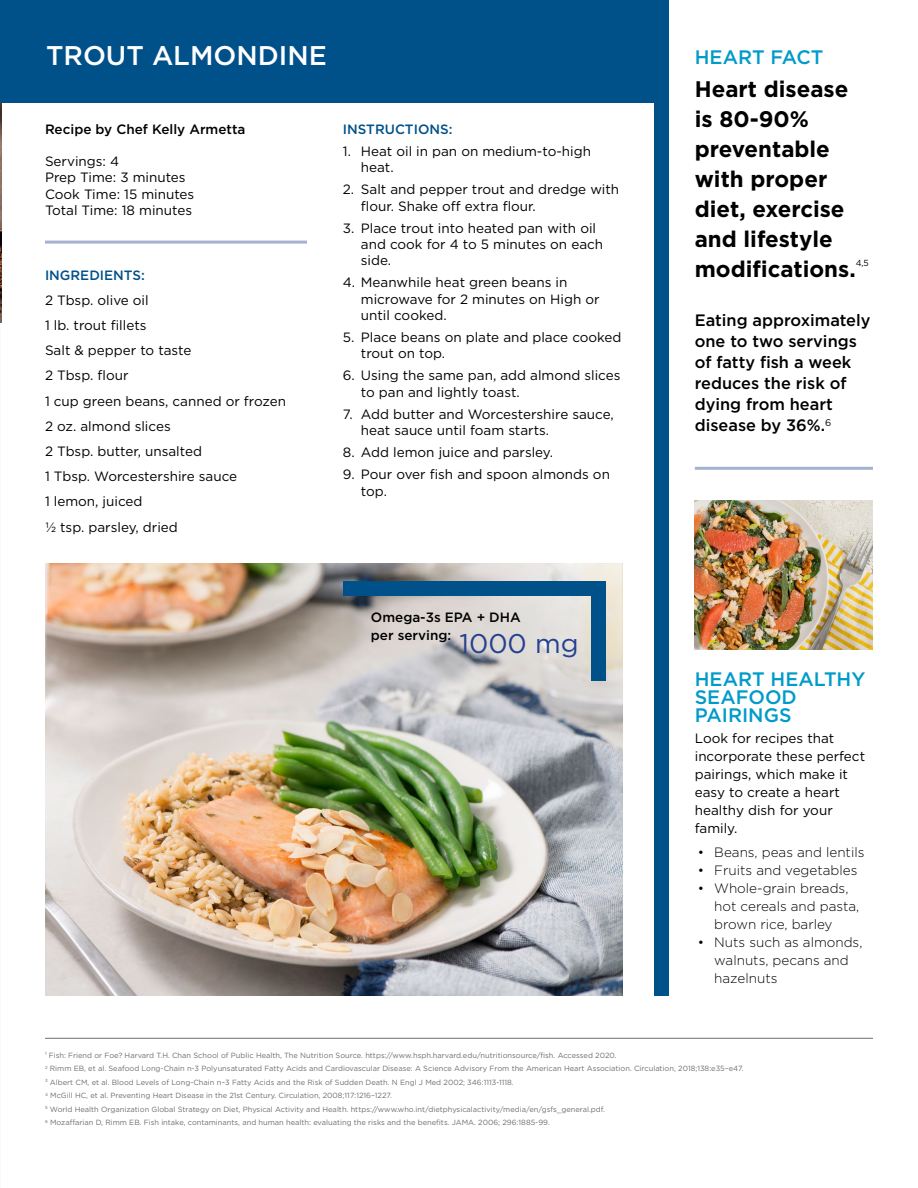
<style>
.page{position:relative;width:918px;height:1188px;background:#fff}
.page>*{position:absolute;margin:0;border:0;box-sizing:border-box;transform-origin:0 0}
.t1{font:500 27px "Gotham";color:#fff}
.t2{font:27px "Gotham";color:#25408f}
.t3{font:700 22.5px/30px "Gotham";color:#000}
.t4{font:500 19.5px/18px "Gotham";color:#009bca}
.t5{font:500 16.5px/21px "Gotham";color:#000}
.t6{font:13.5px/16.2px "Gotham";color:#000}
.t7{font:300 13.5px/18px "Gotham";color:#000}
.t8{font:500 13.5px/18px "Gotham";color:#000}
.t9{font:500 13.5px "Gotham";color:#005089}
.t10{font:8.7px "Gotham";color:#000}
.t11{font:7.5px/13.5px "Gotham";color:#6d6e71}
</style>
<div class="page">
<hr style="left:45px;top:1038px;width:828px;height:1px;background:#6d6e71">
<img style="left:0;top:103px;width:1px;height:219px">
<img style="left:45px;top:563px;width:578px;height:432px">
<img style="left:257px;top:563px;width:366px;height:236px">
<hr style="left:45px;top:241px;width:262px;height:3px;background:#a3b3d0">
<div style="left:0;top:0;width:661px;height:103px;background:#005089"></div>
<div style="left:654px;top:0;width:14px;height:995px;background:#005089"></div>
<hr style="left:695px;top:467px;width:178px;height:3px;background:#a3b3d0">
<img style="left:695px;top:500px;width:178px;height:150px">
<div style="left:591px;top:589px;width:15px;height:92px;background:#005089"></div>
<div style="left:344px;top:581px;width:262px;height:14px;background:#005089"></div>
<h1 class="t1" style="left:46px;top:37px;width:282px">TROUT ALMONDINE</h1>
<h1 class="t1" style="left:52px;top:46px;width:282px">TROUT ALMONDINE</h1>
<p class="t8" style="left:45px;top:120px;width:202px">Recipe by Chef Kelly Armetta</p>
<p class="t6" style="left:45px;top:153px;width:151px">Servings: 4<br>Prep Time: 3 minutes<br>Cook Time: 15 minutes<br>Total Time: 18 minutes</p>
<p class="t9" style="left:45px;top:266px;width:101px">INGREDIENTS:</p>
<p class="t6" style="left:45px;top:287px;width:243px;line-height:25.2px">2 Tbsp. olive oil<br>1 lb. trout fillets<br>Salt &amp; pepper to taste<br>2 Tbsp. flour<br>1 cup green beans, canned or frozen<br>2 oz. almond slices<br>2 Tbsp. butter, unsalted<br>1 Tbsp. Worcestershire sauce<br>1 lemon, juiced<br>1/2 tsp. parsley, dried</p>
<p class="t9" style="left:343px;top:120px;width:111px">INSTRUCTIONS:</p>
<p class="t6" style="left:361px;top:143px;width:232px;text-indent:-18px">1. Heat oil in pan on medium-to-high heat.</p>
<p class="t6" style="left:361px;top:181px;width:260px;text-indent:-18px">2. Salt and pepper trout and dredge with flour. Shake off extra flour.</p>
<p class="t6" style="left:361px;top:220px;width:244px;text-indent:-18px">3. Place trout into heated pan with oil and cook for 4 to 5 minutes on each side.</p>
<p class="t6" style="left:361px;top:274px;width:240px;text-indent:-18px">4. Meanwhile heat green beans in microwave for 2 minutes on High or until cooked.</p>
<p class="t6" style="left:361px;top:329px;width:262px;text-indent:-18px">5. Place beans on plate and place cooked trout on top.</p>
<p class="t6" style="left:361px;top:367px;width:261px;text-indent:-18px">6. Using the same pan, add almond slices to pan and lightly toast.</p>
<p class="t6" style="left:361px;top:406px;width:255px;text-indent:-18px">7. Add butter and Worcestershire sauce, heat sauce until foam starts.</p>
<p class="t6" style="left:343px;top:444px;width:212px">8. Add lemon juice and parsley.</p>
<p class="t6" style="left:361px;top:466px;width:251px;text-indent:-18px">9. Pour over fish and spoon almonds on top.</p>
<h3 class="t4" style="left:695px;top:48px;width:130px">HEART FACT</h3>
<h2 class="t3" style="left:695px;top:74px;width:162px">Heart disease is 80-90% preventable with proper diet, exercise and lifestyle modifications.</h2>
<p class="t10" style="left:856px;top:258px;width:15px">4,5</p>
<p class="t5" style="left:695px;top:310px;width:177px">Eating approximately one to two servings of fatty fish a week reduces the risk of dying from heart disease by 36%.<sup>6</sup></p>
<p class="t8" style="left:371px;top:608px;width:151px">Omega-3s EPA + DHA per serving:</p>
<h1 class="t2" style="left:459px;top:627px;width:121px">1000 mg</h1>
<h3 class="t4" style="left:695px;top:670px;width:172px">HEART HEALTHY<br>SEAFOOD<br>PAIRINGS</h3>
<p class="t6" style="left:695px;top:729px;width:172px;line-height:18px">Look for recipes that incorporate these perfect pairings, which make it easy to create a heart healthy dish for your family.</p>
<p class="t7" style="left:698px;top:843px;width:168px">• Beans, peas and lentils</p>
<p class="t7" style="left:698px;top:861px;width:161px">• Fruits and vegetables</p>
<p class="t7" style="left:714px;top:879px;width:147px;text-indent:-16px">• Whole-grain breads, hot cereals and pasta, brown rice, barley</p>
<p class="t7" style="left:714px;top:933px;width:150px;text-indent:-16px">• Nuts such as almonds, walnuts, pecans and hazelnuts</p>
<p class="t11" style="left:45px;top:1048px;width:700px"><sup>1</sup> Fish: Friend or Foe? Harvard T.H. Chan School of Public Health, The Nutrition Source. https://www.hsph.harvard.edu/nutritionsource/fish. Accessed 2020.<br><sup>2</sup> Rimm EB, et al. Seafood Long-Chain n-3 Polyunsaturated Fatty Acids and Cardiovascular Disease: A Science Advisory From the American Heart Association. Circulation, 2018;138:e35–e47.<br><sup>3</sup> Albert CM, et al. Blood Levels of Long-Chain n–3 Fatty Acids and the Risk of Sudden Death. N Engl J Med 2002; 346:1113-1118.<br><sup>4</sup> McGill HC, et al. Preventing Heart Disease in the 21st Century. Circulation, 2008;117:1216–1227.<br><sup>5</sup> World Health Organization Global Strategy on Diet, Physical Activity and Health. https://www.who.int/dietphysicalactivity/media/en/gsfs_general.pdf.<br><sup>6</sup> Mozaffarian D, Rimm EB. Fish intake, contaminants, and human health: evaluating the risks and the benefits. JAMA. 2006; 296:1885-99.</p>
</div>
